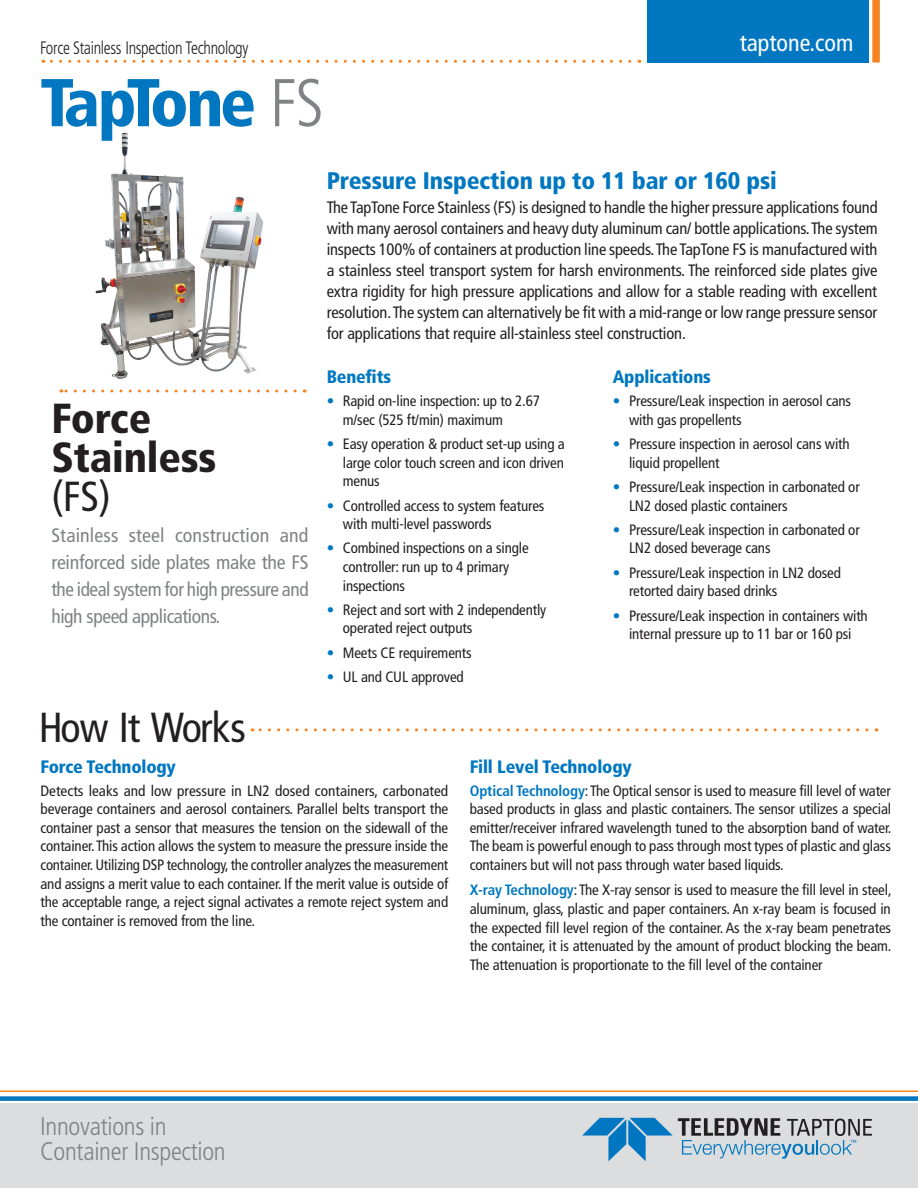
<style>
.page{position:relative;width:918px;height:1188px;background:#fff}
.page>*{position:absolute;margin:0;border:0;box-sizing:border-box;transform-origin:0 0}
.t1{font:900 condensed 67.5px "Frutiger LT Std";letter-spacing:-.105em;color:#0077c0}
.t2{font:condensed 42px "Frutiger LT Std";letter-spacing:-.02em;color:#231f20}
.t3{font:900 condensed 42px/39px "Frutiger LT Std";letter-spacing:-.005em;color:#231f20}
.t4{font:300 condensed 25.5px/25.5px "Frutiger LT Std";letter-spacing:-.01em;color:#808285}
.t5{font:900 condensed 24px "Frutiger LT Std";letter-spacing:-.005em;color:#0077c0}
.t6{font:condensed 24px "Frutiger LT Std";color:#fff}
.t7{font:condensed 19.5px/27px "Frutiger LT Std";letter-spacing:-.02em;color:#808285;text-align:justify}
.t8{font:900 condensed 18px "Frutiger LT Std";letter-spacing:-.01em;color:#0077c0}
.t9{font:300 condensed 18px "Frutiger LT Std";letter-spacing:-.02em;color:#231f20;scale:.9 1}
.t10{font:condensed 16.5px/21px "Frutiger LT Std";letter-spacing:-.01em;color:#231f20;text-align:justify}
.t11{font:condensed 15px/18.6px "Frutiger LT Std";letter-spacing:-.01em;color:#231f20}
.s1{font-weight:300;color:#808285}
.s2{color:#0077c0}
.s3{font-weight:700;color:#0077c0}
</style>
<div class="page">
<div style="left:0;top:1103px;width:918px;height:85px;background:#dcdddf"></div>
<div style="left:0;top:1096px;width:918px;height:5px;background:#0077c0"></div>
<hr style="left:0;top:1090px;width:918px;height:2px;background:#f58320">
<svg style="left:61px;top:390px;width:234px;height:3px"></svg>
<svg style="left:252px;top:728px;width:615px;height:3px"></svg>
<svg style="left:43px;top:60px;width:587px;height:3px"></svg>
<div style="left:648px;top:0;width:221px;height:63px;background:#0077c0"></div>
<div style="left:872px;top:0;width:8px;height:63px;background:#f58320"></div>
<svg style="left:582px;top:1118px;width:290px;height:43px"></svg>
<img style="left:95px;top:132px;width:169px;height:247px">
<p class="t9" style="left:40px;top:37px;width:233px">Force Stainless Inspection Technology</p>
<h3 class="t6" style="left:740px;top:28px;width:115px">taptone.com</h3>
<h1 class="t1" style="left:40px;top:62px;width:285px">TapTone <span class="s1">FS</span></h1>
<h2 class="t3" style="left:51px;top:398px;width:167px">Force<br>Stainless</h2>
<h2 class="t2" style="left:51px;top:472px;width:61px">(FS)</h2>
<h3 class="t7" style="left:51px;top:522px;width:259px">Stainless steel construction and reinforced side plates make the FS the ideal system for high pressure and high speed applications.</h3>
<h2 class="t2" style="left:39px;top:703px;width:209px">How It Works</h2>
<h3 class="t5" style="left:327px;top:166px;width:452px">Pressure Inspection up to 11 bar or 160 psi</h3>
<p class="t10" style="left:327px;top:197px;width:553px">The TapTone Force Stainless (FS) is designed to handle the higher pressure applications found with many aerosol containers and heavy duty aluminum can/ bottle applications. The system inspects 100% of containers at production line speeds. The TapTone FS is manufactured with a stainless steel transport system for harsh environments. The reinforced side plates give extra rigidity for high pressure applications and allow for a stable reading with excellent resolution. The system can alternatively be fit with a mid-range or low range pressure sensor for applications that require all-stainless steel construction.</p>
<p class="t8" style="left:327px;top:366px;width:66px">Benefits</p>
<p class="t11" style="left:343px;top:392px;width:199px;text-indent:-16px"><span class="s2">•</span> Rapid on-line inspection: up to 2.67 m/sec (525 ft/min) maximum</p>
<p class="t11" style="left:343px;top:435px;width:223px;text-align:justify;text-indent:-16px"><span class="s2">•</span> Easy operation &amp; product set-up using a large color touch screen and icon driven menus</p>
<p class="t11" style="left:343px;top:496px;width:203px;text-indent:-16px"><span class="s2">•</span> Controlled access to system features with multi-level passwords</p>
<p class="t11" style="left:343px;top:539px;width:187px;text-indent:-16px"><span class="s2">•</span> Combined inspections on a single controller: run up to 4 primary inspections</p>
<p class="t11" style="left:343px;top:600px;width:205px;text-indent:-16px"><span class="s2">•</span> Reject and sort with 2 independently operated reject outputs</p>
<p class="t11" style="left:327px;top:643px;width:147px"><span class="s2">•</span> Meets CE requirements</p>
<p class="t11" style="left:327px;top:668px;width:139px"><span class="s2">•</span> UL and CUL approved</p>
<p class="t8" style="left:613px;top:366px;width:100px">Applications</p>
<p class="t11" style="left:629px;top:392px;width:224px;text-indent:-16px"><span class="s2">•</span> Pressure/Leak inspection in aerosol cans with gas propellents</p>
<p class="t11" style="left:629px;top:435px;width:222px;text-indent:-16px"><span class="s2">•</span> Pressure inspection in aerosol cans with liquid propellent</p>
<p class="t11" style="left:629px;top:478px;width:232px;text-indent:-16px"><span class="s2">•</span> Pressure/Leak inspection in carbonated or<br>LN2 dosed plastic containers</p>
<p class="t11" style="left:629px;top:520px;width:232px;text-indent:-16px"><span class="s2">•</span> Pressure/Leak inspection in carbonated or<br>LN2 dosed beverage cans</p>
<p class="t11" style="left:629px;top:563px;width:213px;text-indent:-16px"><span class="s2">•</span> Pressure/Leak inspection in LN2 dosed retorted dairy based drinks</p>
<p class="t11" style="left:613px;top:606px;width:257px;text-align:center"><span class="s2">•</span> Pressure/Leak inspection in containers with internal pressure up to 11 bar or 160 psi</p>
<p class="t8" style="left:40px;top:755px;width:137px">Force Technology</p>
<p class="t11" style="left:40px;top:781px;width:409px;text-align:justify">Detects leaks and low pressure in LN2 dosed containers, carbonated beverage containers and aerosol containers. Parallel belts transport the container past a sensor that measures the tension on the sidewall of the container. This action allows the system to measure the pressure inside the container. Utilizing DSP technology, the controller analyzes the measurement and assigns a merit value to each container. If the merit value is outside of the acceptable range, a reject signal activates a remote reject system and the container is removed from the line.</p>
<p class="t8" style="left:470px;top:755px;width:164px">Fill Level Technology</p>
<p class="t11" style="left:470px;top:781px;width:423px;text-align:justify"><span class="s3">Optical Technology</span>: The Optical sensor is used to measure fill level of water based products in glass and plastic containers. The sensor utilizes a special emitter/receiver infrared wavelength tuned to the absorption band of water.<br>The beam is powerful enough to pass through most types of plastic and glass containers but will not pass through water based liquids.</p>
<p class="t11" style="left:470px;top:881px;width:423px;text-align:justify"><span class="s3">X-ray Technology</span>: The X-ray sensor is used to measure the fill level in steel, aluminum, glass, plastic and paper containers. An x-ray beam is focused in the expected fill level region of the container. As the x-ray beam penetrates the container, it is attenuated by the amount of product blocking the beam.<br>The attenuation is proportionate to the fill level of the container</p>
<h3 class="t4" style="left:40px;top:1114px;width:187px">Innovations in<br>Container Inspection</h3>
</div>
